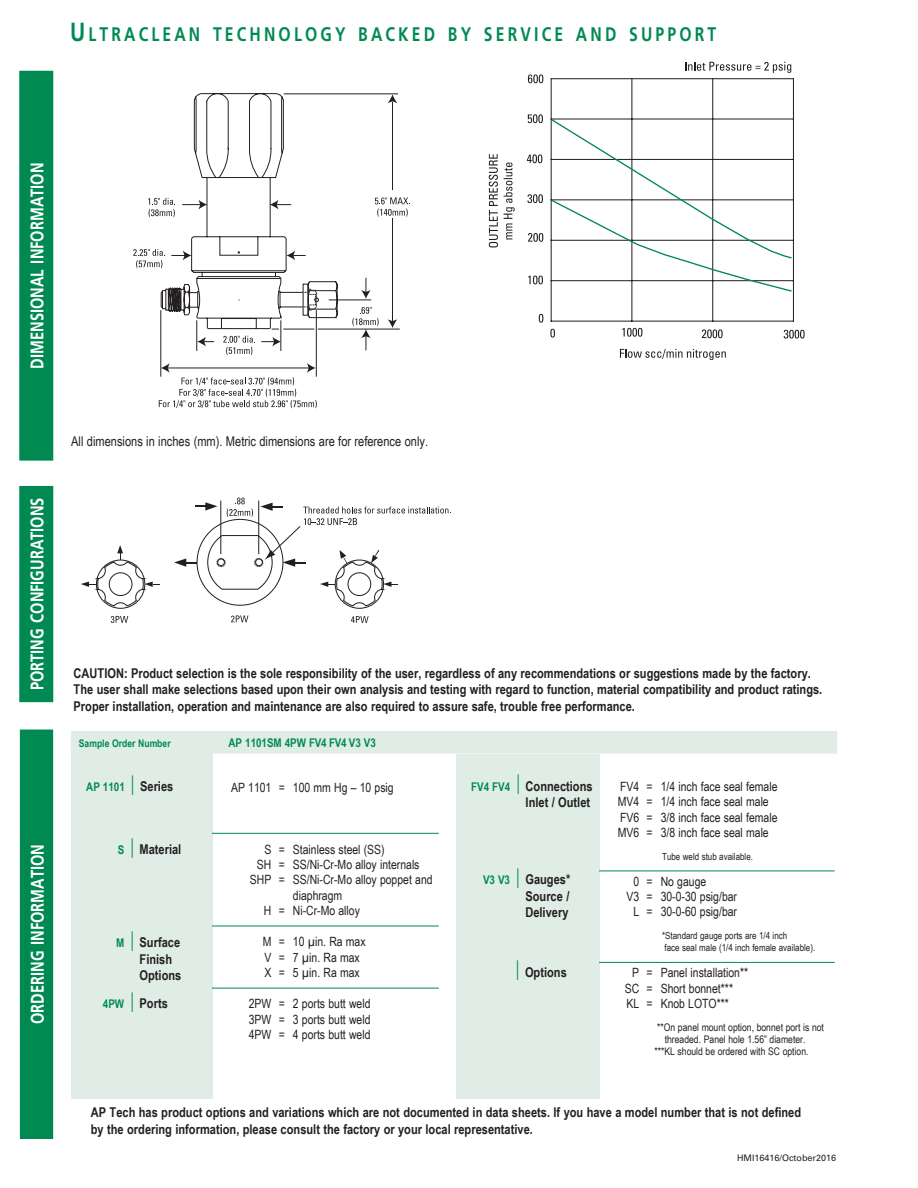
<style>
.page{position:relative;width:918px;height:1188px;background:#fff}
.page>*{position:absolute;margin:0;border:0;box-sizing:border-box;transform-origin:0 0}
.Tag{font:700 19.65px "Frutiger LT Std";letter-spacing:.2em;color:#008a52;scale:.8 1}
.white_header{font:700 18.3px "Frutiger LT Std";color:#fff;scale:.8 1}
.Ordering_info_head{font:700 13.5px/16.5px "Arial Narrow";color:#231f20}
.t1{font:13.5px "Arial Narrow";color:#231f20}
.Ordering_info_Left{font:12.75px/15.3px "Arial Narrow";color:#231f20}
.ordering_info_right{font:12.75px/15.3px "Arial Narrow";color:#231f20}
.Ordering_info_right{font:12.75px/15.3px "Arial Narrow";color:#231f20}
.Ordering_info_head-2{font:700 12px "Arial Narrow";color:#008a52}
._6_5_footnote_right{font:10.5px "Arial Narrow";color:#231f20}
.Ordering_info_head-3{font:700 10.5px "Arial Narrow";color:#008a52}
._6_5_footnote_right-2{font:9.75px/12px "Arial Narrow";color:#231f20}
.t2{font:9px "Univers LT Std";color:#231f20}
.s1{font-size:26.25px}
.s2{font-family:"Avenir LT Std";font-weight:300;font-size:19.5px}
.s3{font-size:13.5px;color:#231f20}
.s4{font-size:12px;color:#008a52}
.s5{font-family:"Avenir LT Std";font-weight:300;font-size:19.5px;color:#008a52}
</style>
<div class="page">
<div style="left:71px;top:753px;width:141px;height:385px;background:#dfede6"></div>
<div style="left:456px;top:754px;width:143px;height:385px;background:#dfede6"></div>
<hr style="left:599px;top:871px;width:236px;height:1px;background:#008a52">
<hr style="left:599px;top:962px;width:236px;height:1px;background:#008a52">
<hr style="left:212px;top:833px;width:227px;height:1px;background:#008a52">
<hr style="left:212px;top:926px;width:227px;height:1px;background:#008a52">
<hr style="left:212px;top:988px;width:227px;height:1px;background:#008a52">
<hr style="left:551px;top:78px;width:243px;height:1px;background:#231f20">
<hr style="left:551px;top:321px;width:243px;height:1px;background:#231f20">
<hr style="left:793px;top:78px;width:1px;height:244px;background:#231f20">
<hr style="left:712px;top:78px;width:1px;height:244px;background:#231f20">
<hr style="left:631px;top:78px;width:1px;height:244px;background:#231f20">
<hr style="left:551px;top:78px;width:1px;height:244px;background:#231f20">
<svg style="left:528px;top:74px;width:15px;height:9px"></svg>
<svg style="left:527px;top:154px;width:15px;height:9px"></svg>
<svg style="left:528px;top:233px;width:15px;height:9px"></svg>
<svg style="left:539px;top:314px;width:4px;height:9px"></svg>
<svg style="left:550px;top:329px;width:5px;height:9px"></svg>
<svg style="left:622px;top:328px;width:20px;height:9px"></svg>
<svg style="left:702px;top:329px;width:21px;height:9px"></svg>
<svg style="left:784px;top:330px;width:21px;height:9px"></svg>
<svg style="left:620px;top:349px;width:106px;height:11px"></svg>
<svg style="left:489px;top:154px;width:9px;height:93px"></svg>
<svg style="left:504px;top:162px;width:11px;height:78px"></svg>
<svg style="left:685px;top:62px;width:106px;height:11px"></svg>
<svg style="left:528px;top:276px;width:15px;height:8px"></svg>
<svg style="left:527px;top:194px;width:16px;height:9px"></svg>
<svg style="left:528px;top:114px;width:15px;height:9px"></svg>
<svg style="left:550px;top:118px;width:243px;height:175px"></svg>
<svg style="left:111px;top:616px;width:17px;height:7px"></svg>
<svg style="left:351px;top:616px;width:18px;height:7px"></svg>
<svg style="left:81px;top:498px;width:370px;height:111px"></svg>
<svg style="left:231px;top:615px;width:17px;height:7px"></svg>
<svg style="left:191px;top:93px;width:208px;height:185px"></svg>
<svg style="left:375px;top:197px;width:35px;height:20px"></svg>
<hr style="left:392px;top:102px;width:1px;height:88px;background:#231f20">
<svg style="left:388px;top:94px;width:9px;height:9px"></svg>
<hr style="left:392px;top:218px;width:1px;height:105px;background:#231f20">
<svg style="left:133px;top:249px;width:32px;height:19px"></svg>
<svg style="left:148px;top:198px;width:27px;height:19px"></svg>
<svg style="left:171px;top:251px;width:20px;height:9px"></svg>
<svg style="left:182px;top:200px;width:25px;height:9px"></svg>
<svg style="left:286px;top:251px;width:20px;height:9px"></svg>
<svg style="left:270px;top:200px;width:21px;height:9px"></svg>
<svg style="left:159px;top:278px;width:241px;height:130px"></svg>
<div style="left:20px;top:71px;width:33px;height:389px;background:#008a52"></div>
<div style="left:19px;top:71px;width:34px;height:389px;border:1px solid #008a52"></div>
<div style="left:20px;top:486px;width:33px;height:216px;background:#008a52"></div>
<div style="left:19px;top:486px;width:34px;height:216px;border:1px solid #008a52"></div>
<div style="left:20px;top:730px;width:33px;height:408px;background:#008a52"></div>
<div style="left:71px;top:732px;width:766px;height:21px;background:#dfede6"></div>
<div style="left:71px;top:731px;width:766px;height:22px;border:1px solid #dfede6"></div>
<div style="left:69px;top:1099px;width:766px;height:43px;background:#fff"></div>
<p class="Tag" style="left:70px;top:23px;width:809px"><span class="s1">U</span> LTRACLEAN TECHNOLOGY BACKED BY SERVICE AND SUPP ORT</p>
<p class="white_header" style="left:26px;top:369px;width:259px;rotate:-90deg">DIMENSIONAL INFORMATION</p>
<p class="white_header" style="left:26px;top:690px;width:241px;rotate:-90deg">PORTING CONFIGURATIONS</p>
<p class="white_header" style="left:27px;top:1024px;width:226px;rotate:-90deg">ORDERING INFORMATION</p>
<p class="t1" style="left:71px;top:432px;width:358px">All dimensions in inches (mm). Metric dimensions are for reference only.</p>
<p class="Ordering_info_head" style="left:74px;top:664px;width:750px">CAUTION: Product selection is the sole responsibility of the user, regardless of any recommendations or suggestions made by the factory.<br>The user shall make selections based upon their own analysis and testing with regard to function, material compatibility and product ratings.<br>Proper installation, operation and maintenance are also required to assure safe, trouble free performance.</p>
<p class="Ordering_info_head-3" style="left:79px;top:735px;width:93px">Sample Order Number</p>
<p class="Ordering_info_head-2" style="left:229px;top:734px;width:149px">AP 1101SM 4PW FV4 FV4 V3 V3</p>
<p class="Ordering_info_head-2" style="left:86px;top:778px;width:89px">AP 1101 <span class="s2">|</span> <span class="s3">Series</span></p>
<p class="Ordering_info_head" style="left:118px;top:840px;width:65px"><span class="s4">S</span> <span class="s5">|</span> Material</p>
<p class="Ordering_info_head" style="left:140px;top:934px;width:43px;text-indent:-24px"><span class="s4">M</span> <span class="s5">|</span> Surface<br>Finish<br>Options</p>
<p class="Ordering_info_head" style="left:103px;top:995px;width:66px"><span class="s4">4PW</span> <span class="s5">|</span> Ports</p>
<p class="Ordering_info_Left" style="left:231px;top:779px;width:164px">AP 1101 = 100 mm Hg – 10 psig</p>
<p class="Ordering_info_Left" style="left:264px;top:841px;width:122px">S = Stainless steel (SS)</p>
<p class="Ordering_info_Left" style="left:257px;top:856px;width:164px">SH = SS/Ni-Cr-Mo alloy internals</p>
<p class="Ordering_info_Left" style="left:250px;top:872px;width:184px">SHP = SS/Ni-Cr-Mo alloy poppet and</p>
<p class="Ordering_info_Left" style="left:293px;top:887px;width:51px">diaphragm</p>
<p class="Ordering_info_Left" style="left:264px;top:902px;width:98px">H = Ni-Cr-Mo alloy</p>
<p class="Ordering_info_Left" style="left:263px;top:934px;width:104px">M = 10 µin. Ra max<br>V = 7 µin. Ra max<br>X = 5 µin. Ra max</p>
<p class="Ordering_info_Left" style="left:249px;top:996px;width:123px;text-align:justify">2PW = 2 ports butt weld 3PW = 3 ports butt weld 4PW = 4 ports butt weld</p>
<p class="Ordering_info_head" style="left:471px;top:777px;width:123px;text-align:right"><span class="s4">FV4 FV4</span> <span class="s5">|</span> Connections<br>Inlet / Outlet</p>
<p class="Ordering_info_head" style="left:525px;top:871px;width:46px;text-align:justify;text-indent:-42px"><span class="s4">V3 V3</span> <span class="s5">|</span> Gauges* Source / Delivery</p>
<p class="Ordering_info_head" style="left:515px;top:963px;width:53px"><span class="s5">|</span> Options</p>
<p class="ordering_info_right" style="left:618px;top:778px;width:161px">FV4 = 1/4 inch face seal female<br>MV4 = 1/4 inch face seal male<br>FV6 = 3/8 inch face seal female<br>MV6 = 3/8 inch face seal male</p>
<p class="_6_5_footnote_right-2" style="left:662px;top:850px;width:92px">Tube weld stub available.</p>
<p class="ordering_info_right" style="left:633px;top:873px;width:74px">0 = No gauge</p>
<p class="ordering_info_right" style="left:626px;top:889px;width:112px">V3 = 30-0-30 psig/bar</p>
<p class="ordering_info_right" style="left:633px;top:904px;width:105px">L = 30-0-60 psig/bar</p>
<p class="_6_5_footnote_right-2" style="left:662px;top:929px;width:155px">*Standard gauge ports are 1/4 inch<br>face seal male (1/4 inch female available).</p>
<p class="Ordering_info_right" style="left:625px;top:965px;width:125px;text-indent:8px">P = Panel installation**<br>SC = Short bonnet***<br>KL = Knob LOTO***</p>
<p class="_6_5_footnote_right" style="left:657px;top:1019px;width:168px">**On panel mount option, bonnet port is not</p>
<p class="_6_5_footnote_right" style="left:665px;top:1031px;width:142px">threaded. Panel hole 1.56” diameter.</p>
<p class="_6_5_footnote_right" style="left:654px;top:1044px;width:156px">***KL should be ordered with SC option.</p>
<p class="Ordering_info_head" style="left:91px;top:1104px;width:712px">AP Tech has product options and variations which are not documented in data sheets. If you have a model number that is not defined by the ordering information, please consult the factory or your local representative.</p>
<p class="t2" style="left:737px;top:1152px;width:101px">HMI16416/October2016</p>
</div>
